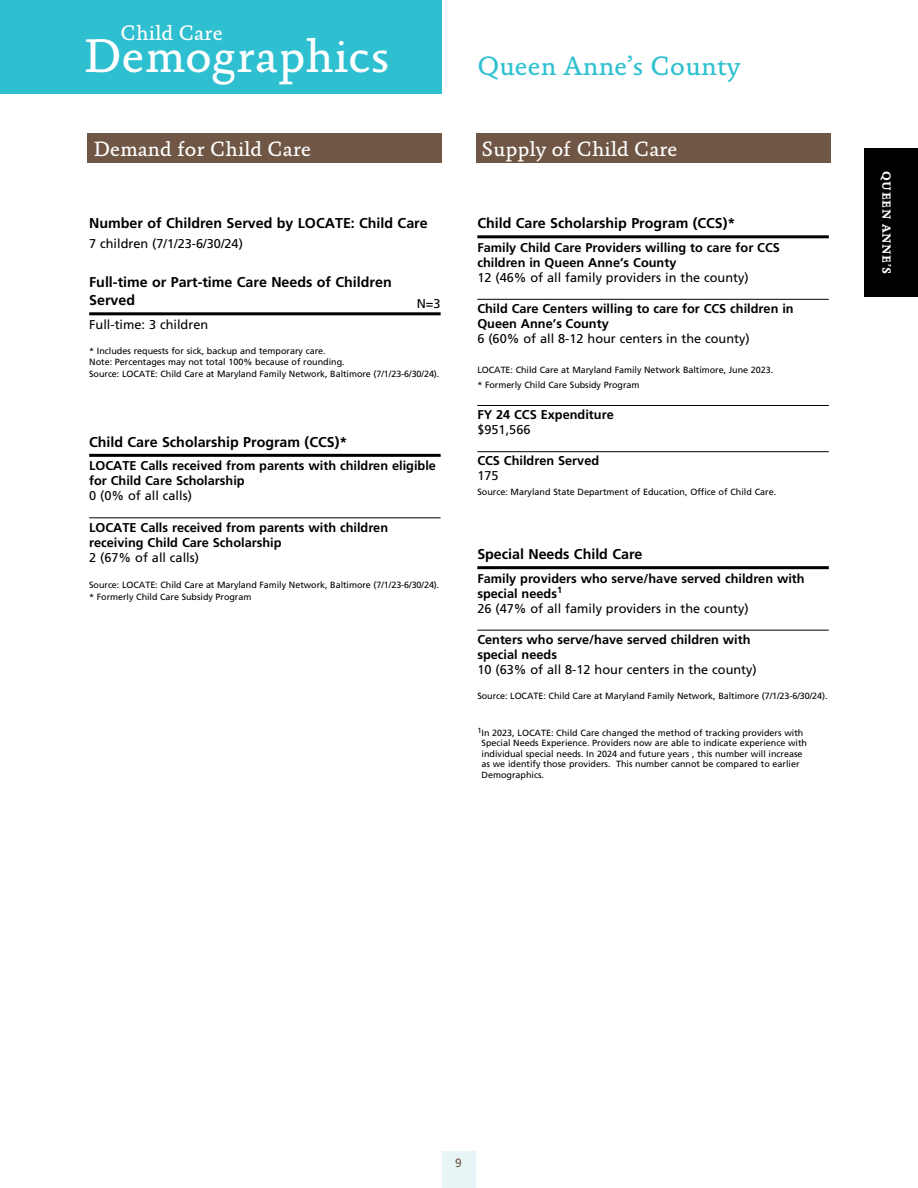
<style>
.page{position:relative;width:918px;height:1188px;background:#fff}
.page>*{position:absolute;margin:0;border:0;box-sizing:border-box;transform-origin:0 0}
.t1{font:47.85px "Absara";letter-spacing:.005em;color:#fff}
.t2{font:27px "Absara";color:#2ec0d0}
.t3{font:21.3px "Absara";color:#fff}
.t4{font:21px "Absara";color:#fff}
.t5{font:700 14.25px/18px "Frutiger";color:#000}
.t6{font:700 12.75px/15px "Frutiger";color:#000}
.t7{font:12.75px "Frutiger";color:#000}
.t8{font:700 12px "Absara";letter-spacing:.05em;color:#fff}
.t9{font:12px "Frutiger";color:#705745}
.t10{font:9px/10.5px "Frutiger";color:#000}
.s1{font-weight:400}
</style>
<div class="page">
<hr style="left:89px;top:312px;width:352px;height:3px;background:#000">
<hr style="left:477px;top:235px;width:352px;height:3px;background:#000">
<hr style="left:477px;top:299px;width:352px;height:1px;background:#000">
<hr style="left:477px;top:405px;width:352px;height:1px;background:#000">
<hr style="left:477px;top:451px;width:352px;height:1px;background:#000">
<hr style="left:89px;top:454px;width:352px;height:3px;background:#000">
<hr style="left:89px;top:518px;width:352px;height:1px;background:#000">
<hr style="left:477px;top:566px;width:352px;height:3px;background:#000">
<hr style="left:477px;top:630px;width:352px;height:1px;background:#000">
<div style="left:864px;top:148px;width:54px;height:149px;background:#000"></div>
<div style="left:442px;top:1151px;width:34px;height:37px;background:#e7f5f6"></div>
<div style="left:0;top:0;width:441px;height:93px;background:#2ec0d0"></div>
<div style="left:88px;top:133px;width:354px;height:30px;background:#705745"></div>
<div style="left:476px;top:133px;width:354px;height:30px;background:#705745"></div>
<h3 class="t3" style="left:121px;top:20px;width:104px">Child Care</h3>
<h1 class="t1" style="left:83px;top:28px;width:308px">Demographics</h1>
<h2 class="t2" style="left:477px;top:50px;width:264px">Queen Anne’s County</h2>
<h3 class="t4" style="left:93px;top:137px;width:219px">Demand for Child Care</h3>
<h3 class="t4" style="left:482px;top:137px;width:197px">Supply of Child Care</h3>
<h3 class="t5" style="left:89px;top:214px;width:340px">Number of Children Served by LOCATE: Child Care</h3>
<h3 class="t7" style="left:89px;top:236px;width:155px">7 children (7/1/23-6/30/24)</h3>
<h3 class="t5" style="left:89px;top:273px;width:304px">Full-time or Part-time Care Needs of Children<br>Served</h3>
<h3 class="t7" style="left:89px;top:317px;width:121px">Full-time: 3 children</h3>
<p class="t10" style="left:89px;top:346px;width:257px">* Includes requests for sick, backup and temporary care.<br>Note: Percentages may not total 100% because of rounding.</p>
<p class="t10" style="left:89px;top:369px;width:352px">Source: LOCATE: Child Care at Maryland Family Network, Baltimore (7/1/23-6/30/24).</p>
<h3 class="t7" style="left:417px;top:296px;width:25px">N=3</h3>
<h3 class="t5" style="left:89px;top:433px;width:260px">Child Care Scholarship Program (CCS)*</h3>
<h3 class="t6" style="left:89px;top:458px;width:348px">LOCATE Calls received from parents with children eligible for Child Care Scholarship</h3>
<h3 class="t7" style="left:89px;top:488px;width:104px">0 (0% of all calls)</h3>
<h3 class="t6" style="left:89px;top:519px;width:301px">LOCATE Calls received from parents with children receiving Child Care Scholarship</h3>
<h3 class="t7" style="left:89px;top:550px;width:111px">2 (67% of all calls)</h3>
<p class="t10" style="left:89px;top:579px;width:352px;line-height:12px">Source: LOCATE: Child Care at Maryland Family Network, Baltimore (7/1/23-6/30/24). * Formerly Child Care Subsidy Program</p>
<h3 class="t5" style="left:477px;top:214px;width:260px">Child Care Scholarship Program (CCS)*</h3>
<h3 class="t6" style="left:477px;top:240px;width:304px">Family Child Care Providers willing to care for CCS children in Queen Anne’s County</h3>
<h3 class="t7" style="left:477px;top:270px;width:273px">12 (46% of all family providers in the county)</h3>
<h3 class="t6" style="left:477px;top:301px;width:318px">Child Care Centers willing to care for CCS children in<br>Queen Anne’s County</h3>
<h3 class="t7" style="left:477px;top:331px;width:274px">6 (60% of all 8-12 hour centers in the county)</h3>
<p class="t10" style="left:477px;top:362px;width:297px;line-height:15px">LOCATE: Child Care at Maryland Family Network Baltimore, June 2023. * Formerly Child Care Subsidy Program</p>
<h3 class="t6" style="left:477px;top:407px;width:138px">FY 24 CCS Expenditure</h3>
<h3 class="t7" style="left:477px;top:422px;width:55px">$951,566</h3>
<h3 class="t6" style="left:477px;top:453px;width:123px">CCS Children Served</h3>
<h3 class="t7" style="left:477px;top:468px;width:23px">175</h3>
<p class="t10" style="left:477px;top:487px;width:300px">Source: Maryland State Department of Education, Office of Child Care.</p>
<h3 class="t5" style="left:477px;top:545px;width:167px">Special Needs Child Care</h3>
<h3 class="t6" style="left:477px;top:571px;width:329px">Family providers who serve/have served children with special needs<sup>1<br></sup><span class="s1">26 (47% of all family providers in the county)</span></h3>
<h3 class="t6" style="left:477px;top:632px;width:275px">Centers who serve/have served children with special needs</h3>
<h3 class="t7" style="left:477px;top:662px;width:281px">10 (63% of all 8-12 hour centers in the county)</h3>
<p class="t10" style="left:477px;top:691px;width:352px">Source: LOCATE: Child Care at Maryland Family Network, Baltimore (7/1/23-6/30/24).</p>
<p class="t10" style="left:482px;top:727px;width:327px;text-indent:-4px"><sup>1</sup>In 2023, LOCATE: Child Care changed the method of tracking providers with Special Needs Experience. Providers now are able to indicate experience with individual special needs. In 2024 and future years , this number will increase as we identify those providers. This number cannot be compared to earlier Demographics.</p>
<h3 class="t8" style="left:893px;top:171px;width:105px;rotate:90deg">QUEEN ANNE’S</h3>
<h3 class="t9" style="left:455px;top:1155px;width:8px">9</h3>
</div>
